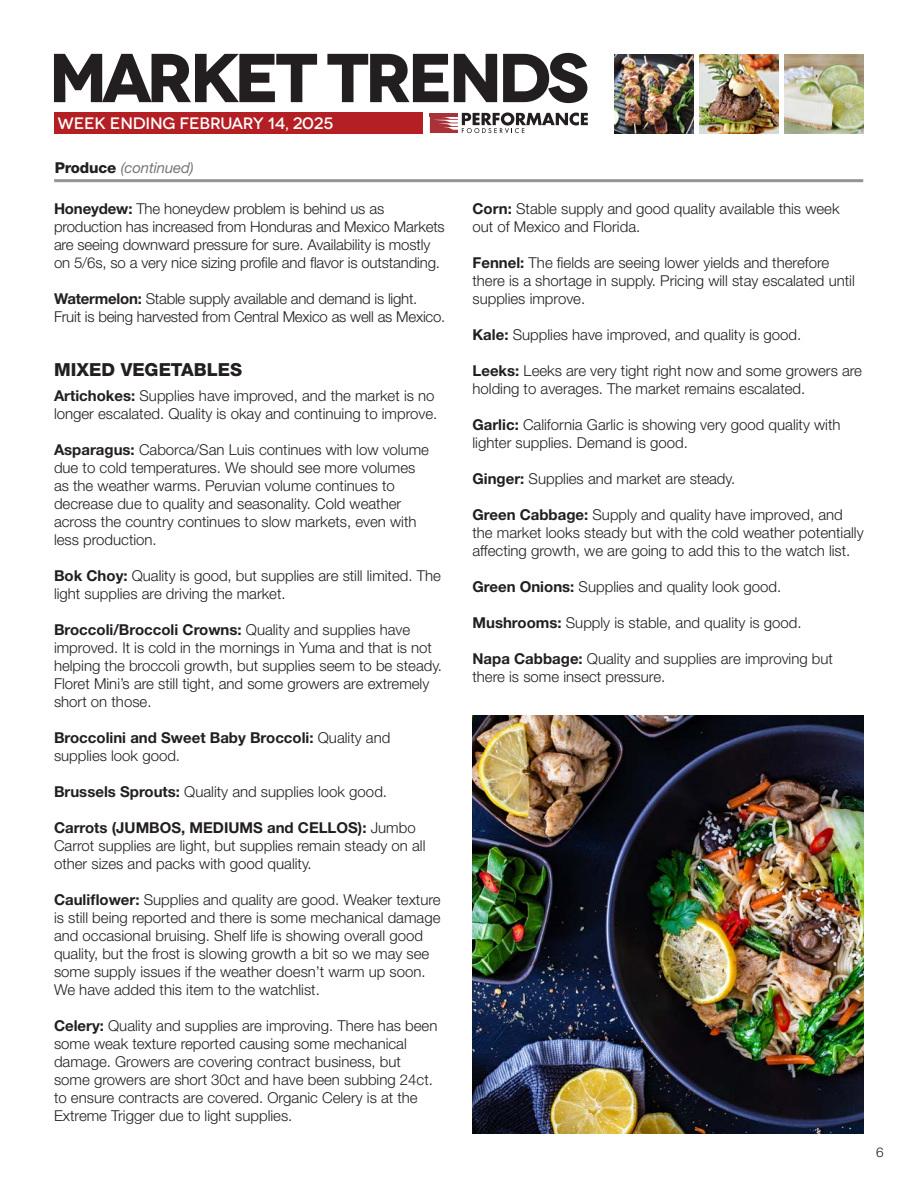
<style>
.page{position:relative;width:918px;height:1188px;background:#fff}
.page>*{position:absolute;margin:0;border:0;box-sizing:border-box;transform-origin:0 0}
.t1{font:700 69px "Novecentowide";letter-spacing:-.07em;color:#231f20}
.Section_Header{font:800 18px "Helvetica Neue LT Std";color:#231f20}
.t2{font:500 16.5px "Novecentowide";letter-spacing:-.01em;color:#fff}
.Body{font:300 15px/18px "Helvetica Neue LT Std";color:#231f20}
.Body-2{font:700 15px/18px "Helvetica Neue LT Std";color:#231f20}
.t3{font:italic 15px "Helvetica Neue LT Std";letter-spacing:-.01em;color:#76787b}
.t4{font:300 13.5px "Helvetica Neue LT Std";color:#231f20}
.s1{font-weight:800;font-style:normal;color:#231f20}
.s2{font-weight:700}
.s3{font-weight:300}
</style>
<div class="page">
<div style="left:55px;top:112px;width:368px;height:21px;background:#b31f23"></div>
<svg style="left:430px;top:112px;width:158px;height:21px"></svg>
<img style="left:614px;top:54px;width:80px;height:79px">
<img style="left:785px;top:54px;width:79px;height:79px">
<img style="left:699px;top:54px;width:80px;height:79px">
<hr style="left:54px;top:179px;width:809px;height:3px;background:#939598">
<img style="left:472px;top:716px;width:392px;height:418px">
<h1 class="t1" style="left:49px;top:35px;width:542px">MARKET TRENDS</h1>
<p class="t2" style="left:58px;top:113px;width:277px">WEEK ENDING FEBRUARY 14, 2025</p>
<p class="t3" style="left:55px;top:158px;width:141px"><span class="s1">Produce</span> (continued)</p>
<p class="Body" style="left:54px;top:199px;width:392px"><span class="s2">Honeydew:</span> The honeydew problem is behind us as production has increased from Honduras and Mexico Markets are seeing downward pressure for sure. Availability is mostly on 5/6s, so a very nice sizing profile and flavor is outstanding.</p>
<p class="Body" style="left:54px;top:289px;width:393px"><span class="s2">Watermelon:</span> Stable supply available and demand is light.<br>Fruit is being harvested from Central Mexico as well as Mexico.</p>
<p class="Section_Header" style="left:54px;top:359px;width:190px">MIXED VEGETABLES</p>
<p class="Body" style="left:54px;top:386px;width:385px"><span class="s2">Artichokes:</span> Supplies have improved, and the market is no longer escalated. Quality is okay and continuing to improve.</p>
<p class="Body" style="left:54px;top:440px;width:377px"><span class="s2">Asparagus:</span> Caborca/San Luis continues with low volume due to cold temperatures. We should see more volumes as the weather warms. Peruvian volume continues to decrease due to quality and seasonality. Cold weather across the country continues to slow markets, even with less production.</p>
<p class="Body" style="left:54px;top:566px;width:388px"><span class="s2">Bok Choy:</span> Quality is good, but supplies are still limited. The light supplies are driving the market.</p>
<p class="Body" style="left:54px;top:620px;width:390px"><span class="s2">Broccoli/Broccoli Crowns:</span> Quality and supplies have improved. It is cold in the mornings in Yuma and that is not helping the broccoli growth, but supplies seem to be steady.<br>Floret Mini’s are still tight, and some growers are extremely short on those.</p>
<p class="Body-2" style="left:54px;top:728px;width:338px">Broccolini and Sweet Baby Broccoli: <span class="s3">Quality and supplies look good.</span></p>
<p class="Body" style="left:54px;top:782px;width:335px"><span class="s2">Brussels Sprouts:</span> Quality and supplies look good.</p>
<p class="Body" style="left:54px;top:818px;width:373px"><span class="s2">Carrots (JUMBOS, MEDIUMS and CELLOS):</span> Jumbo<br>Carrot supplies are light, but supplies remain steady on all other sizes and packs with good quality.</p>
<p class="Body" style="left:54px;top:890px;width:388px"><span class="s2">Cauliflower:</span> Supplies and quality are good. Weaker texture is still being reported and there is some mechanical damage and occasional bruising. Shelf life is showing overall good quality, but the frost is slowing growth a bit so we may see some supply issues if the weather doesn’t warm up soon.<br>We have added this item to the watchlist.</p>
<p class="Body" style="left:54px;top:1016px;width:385px"><span class="s2">Celery:</span> Quality and supplies are improving. There has been some weak texture reported causing some mechanical damage. Growers are covering contract business, but some growers are short 30ct and have been subbing 24ct. to ensure contracts are covered. Organic Celery is at the Extreme Trigger due to light supplies.</p>
<p class="Body" style="left:472px;top:199px;width:369px"><span class="s2">Corn:</span> Stable supply and good quality available this week out of Mexico and Florida.</p>
<p class="Body" style="left:472px;top:253px;width:384px"><span class="s2">Fennel:</span> The fields are seeing lower yields and therefore there is a shortage in supply. Pricing will stay escalated until supplies improve.</p>
<p class="Body" style="left:472px;top:325px;width:330px"><span class="s2">Kale:</span> Supplies have improved, and quality is good.</p>
<p class="Body" style="left:472px;top:361px;width:391px"><span class="s2">Leeks:</span> Leeks are very tight right now and some growers are holding to averages. The market remains escalated.</p>
<p class="Body" style="left:472px;top:415px;width:370px"><span class="s2">Garlic:</span> California Garlic is showing very good quality with lighter supplies. Demand is good.</p>
<p class="Body" style="left:472px;top:469px;width:264px"><span class="s2">Ginger:</span> Supplies and market are steady.</p>
<p class="Body" style="left:472px;top:505px;width:393px"><span class="s2">Green Cabbage:</span> Supply and quality have improved, and the market looks steady but with the cold weather potentially affecting growth, we are going to add this to the watch list.</p>
<p class="Body" style="left:472px;top:577px;width:310px"><span class="s2">Green Onions:</span> Supplies and quality look good.</p>
<p class="Body" style="left:472px;top:613px;width:331px"><span class="s2">Mushrooms:</span> Supply is stable, and quality is good.</p>
<p class="Body" style="left:472px;top:649px;width:362px"><span class="s2">Napa Cabbage:</span> Quality and supplies are improving but there is some insect pressure.</p>
<p class="t4" style="left:876px;top:1144px;width:9px">6</p>
</div>
